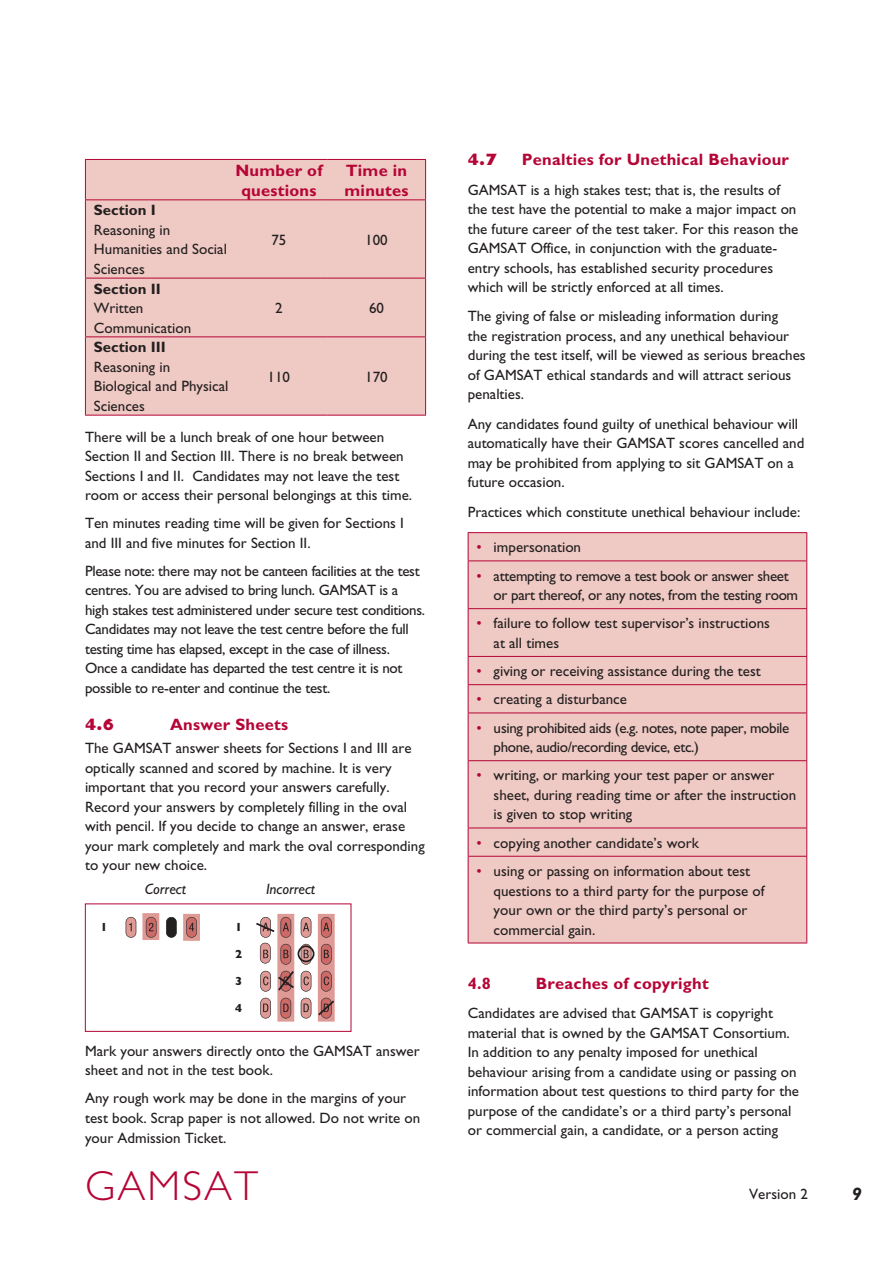
<style>
.page{position:relative;width:893px;height:1263px;background:#fff}
.page>*{position:absolute;margin:0;border:0;box-sizing:border-box;transform-origin:0 0}
.t1{font:300 42px "Gill Sans";letter-spacing:.05em;color:#b50536}
.t2{font:italic 700 18px "Gill Sans";color:#231f20}
.t3{font:700 16.5px/19.5px "Gill Sans";letter-spacing:.015em;color:#b50536;text-align:center}
.t4{font:800 16.5px "Gill Sans";color:#b50536}
.t5{font:15px/19.5px "Gill Sans";color:#231f20}
.t6{font:15px/19.5px "Gill Sans";letter-spacing:-.02em;color:#231f20}
.t7{font:15px/19.5px "Gill Sans";letter-spacing:-.025em;color:#231f20}
.t8{font:700 15px "Gill Sans";color:#231f20}
.t9{font:italic 15px "Gill Sans";color:#231f20}
.t10{font:700 11.85px "Gill Sans";color:#231f20}
.s1{color:#b50536}
</style>
<div class="page">
<div style="left:86px;top:160px;width:339px;height:255px;background:#efc9c3"></div>
<hr style="left:85px;top:160px;width:1px;height:39px;background:#b50536">
<hr style="left:85px;top:159px;width:145px;height:1px;background:#b50536">
<hr style="left:230px;top:159px;width:98px;height:1px;background:#b50536">
<hr style="left:328px;top:159px;width:98px;height:1px;background:#b50536">
<hr style="left:425px;top:160px;width:1px;height:39px;background:#b50536">
<hr style="left:85px;top:200px;width:1px;height:78px;background:#b50536">
<hr style="left:85px;top:199px;width:145px;height:1px;background:#b50536">
<hr style="left:230px;top:199px;width:98px;height:1px;background:#b50536">
<hr style="left:328px;top:199px;width:98px;height:1px;background:#b50536">
<hr style="left:425px;top:200px;width:1px;height:78px;background:#b50536">
<hr style="left:85px;top:278px;width:1px;height:58px;background:#b50536">
<hr style="left:85px;top:278px;width:145px;height:1px;background:#b50536">
<hr style="left:230px;top:278px;width:98px;height:1px;background:#b50536">
<hr style="left:328px;top:278px;width:98px;height:1px;background:#b50536">
<hr style="left:425px;top:278px;width:1px;height:58px;background:#b50536">
<hr style="left:85px;top:337px;width:1px;height:78px;background:#b50536">
<hr style="left:85px;top:336px;width:145px;height:1px;background:#b50536">
<hr style="left:85px;top:415px;width:145px;height:1px;background:#b50536">
<hr style="left:230px;top:336px;width:98px;height:1px;background:#b50536">
<hr style="left:230px;top:415px;width:98px;height:1px;background:#b50536">
<hr style="left:328px;top:336px;width:98px;height:1px;background:#b50536">
<hr style="left:425px;top:337px;width:1px;height:78px;background:#b50536">
<hr style="left:328px;top:415px;width:98px;height:1px;background:#b50536">
<svg style="left:166px;top:917px;width:11px;height:21px"></svg>
<svg style="left:183px;top:914px;width:17px;height:27px"></svg>
<svg style="left:142px;top:913px;width:17px;height:27px"></svg>
<svg style="left:126px;top:917px;width:10px;height:21px"></svg>
<svg style="left:256px;top:914px;width:79px;height:107px"></svg>
<div style="left:85px;top:903px;width:266px;height:129px;border:1px solid #b50536"></div>
<div style="left:469px;top:533px;width:337px;height:410px;background:#efc9c3"></div>
<svg style="left:468px;top:533px;width:1px;height:27px"></svg>
<hr style="left:468px;top:532px;width:339px;height:1px;background:#b50536">
<svg style="left:806px;top:533px;width:1px;height:27px"></svg>
<hr style="left:468px;top:561px;width:1px;height:47px;background:#b50536">
<hr style="left:468px;top:560px;width:339px;height:1px;background:#b50536">
<hr style="left:806px;top:561px;width:1px;height:47px;background:#b50536">
<hr style="left:468px;top:609px;width:1px;height:47px;background:#b50536">
<svg style="left:468px;top:657px;width:1px;height:55px"></svg>
<hr style="left:468px;top:713px;width:1px;height:47px;background:#b50536">
<hr style="left:468px;top:761px;width:1px;height:67px;background:#b50536">
<svg style="left:468px;top:829px;width:1px;height:27px"></svg>
<hr style="left:468px;top:857px;width:1px;height:86px;background:#b50536">
<hr style="left:468px;top:608px;width:339px;height:1px;background:#b50536">
<hr style="left:806px;top:609px;width:1px;height:47px;background:#b50536">
<svg style="left:806px;top:657px;width:1px;height:55px"></svg>
<hr style="left:806px;top:713px;width:1px;height:47px;background:#b50536">
<hr style="left:806px;top:761px;width:1px;height:67px;background:#b50536">
<svg style="left:806px;top:829px;width:1px;height:27px"></svg>
<hr style="left:806px;top:857px;width:1px;height:86px;background:#b50536">
<hr style="left:468px;top:656px;width:339px;height:1px;background:#b50536">
<hr style="left:468px;top:684px;width:339px;height:1px;background:#b50536">
<hr style="left:468px;top:712px;width:339px;height:1px;background:#b50536">
<hr style="left:468px;top:760px;width:339px;height:1px;background:#b50536">
<hr style="left:468px;top:828px;width:339px;height:1px;background:#b50536">
<hr style="left:468px;top:856px;width:339px;height:1px;background:#b50536">
<hr style="left:468px;top:943px;width:339px;height:1px;background:#b50536">
<p class="t3" style="left:235px;top:161px;width:88px">Number of questions</p>
<p class="t3" style="left:345px;top:161px;width:65px;text-align:left">Time in minutes</p>
<p class="t8" style="left:94px;top:201px;width:63px">Section I</p>
<p class="t5" style="left:94px;top:220px;width:135px">Reasoning in<br>Humanities and Social<br>Sciences</p>
<p class="t5" style="left:271px;top:230px;width:16px">75</p>
<p class="t5" style="left:365px;top:230px;width:24px">100</p>
<p class="t8" style="left:94px;top:280px;width:68px">Section II</p>
<p class="t5" style="left:94px;top:298px;width:99px">Written<br>Communication</p>
<p class="t5" style="left:275px;top:298px;width:9px">2</p>
<p class="t5" style="left:369px;top:298px;width:16px">60</p>
<p class="t8" style="left:94px;top:338px;width:73px">Section III</p>
<p class="t5" style="left:94px;top:357px;width:136px">Reasoning in<br>Biological and Physical<br>Sciences</p>
<p class="t5" style="left:268px;top:367px;width:24px">110</p>
<p class="t5" style="left:365px;top:367px;width:24px">170</p>
<p class="t5" style="left:85px;top:427px;width:329px">There will be a lunch break of one hour between Section II and Section III. There is no break between Sections I and II. Candidates may not leave the test room or access their personal belongings at this time.</p>
<p class="t5" style="left:85px;top:514px;width:320px">Ten minutes reading time will be given for Sections I and III and five minutes for Section II.</p>
<p class="t6" style="left:85px;top:561px;width:342px">Please note: there may not be canteen facilities at the test centres. You are advised to bring lunch. GAMSAT is a high stakes test administered under secure test conditions.<br>Candidates may not leave the test centre before the full testing time has elapsed, except in the case of illness.<br>Once a candidate has departed the test centre it is not possible to re-enter and continue the test.</p>
<p class="t4" style="left:85px;top:714px;width:30px">4.6</p>
<p class="t3" style="left:170px;top:714px;width:120px">Answer Sheets</p>
<p class="t5" style="left:85px;top:739px;width:341px">The GAMSAT answer sheets for Sections I and III are optically scanned and scored by machine. It is very important that you record your answers carefully.<br>Record your answers by completely filling in the oval with pencil. If you decide to change an answer, erase your mark completely and mark the oval corresponding to your new choice.</p>
<p class="t9" style="left:145px;top:880px;width:42px">Correct</p>
<p class="t9" style="left:266px;top:880px;width:51px">Incorrect</p>
<p class="t10" style="left:100px;top:920px;width:9px">1</p>
<p class="t10" style="left:235px;top:920px;width:9px">1</p>
<p class="t10" style="left:235px;top:947px;width:9px">2</p>
<p class="t10" style="left:235px;top:974px;width:9px">3</p>
<p class="t10" style="left:235px;top:1001px;width:9px">4</p>
<p class="t5" style="left:85px;top:1041px;width:336px">Mark your answers directly onto the GAMSAT answer sheet and not in the test book.</p>
<p class="t5" style="left:85px;top:1089px;width:337px">Any rough work may be done in the margins of your test book. Scrap paper is not allowed. Do not write on your Admission Ticket.</p>
<h1 class="t1" style="left:85px;top:1162px;width:175px">GAMSAT</h1>
<p class="t4" style="left:468px;top:150px;width:30px">4.7</p>
<p class="t3" style="left:522px;top:150px;width:269px">Penalties for Unethical Behaviour</p>
<p class="t5" style="left:468px;top:180px;width:332px">GAMSAT is a high stakes test; that is, the results of the test have the potential to make a major impact on the future career of the test taker. For this reason the GAMSAT Office, in conjunction with the graduate&shy;entry schools, has established security procedures which will be strictly enforced at all times.</p>
<p class="t5" style="left:468px;top:307px;width:339px">The giving of false or misleading information during<br>the registration process, and any unethical behaviour during the test itself, will be viewed as serious breaches of GAMSAT ethical standards and will attract serious penalties.</p>
<p class="t5" style="left:468px;top:414px;width:338px">Any candidates found guilty of unethical behaviour will automatically have their GAMSAT scores cancelled and may be prohibited from applying to sit GAMSAT on a future occasion.</p>
<p class="t5" style="left:468px;top:502px;width:334px">Practices which constitute unethical behaviour include:</p>
<p class="t5" style="left:477px;top:538px;width:106px"><span class="s1">•</span> impersonation</p>
<p class="t6" style="left:494px;top:566px;width:306px;text-indent:-17px"><span class="s1">•</span> attempting to remove a test book or answer sheet or part thereof, or any notes, from the testing room</p>
<p class="t5" style="left:494px;top:614px;width:278px;text-indent:-17px"><span class="s1">•</span> failure to follow test supervisor’s instructions at all times</p>
<p class="t5" style="left:477px;top:661px;width:286px"><span class="s1">•</span> giving or receiving assistance during the test</p>
<p class="t5" style="left:477px;top:690px;width:152px"><span class="s1">•</span> creating a disturbance</p>
<p class="t7" style="left:494px;top:718px;width:297px;text-indent:-17px"><span class="s1">•</span> using prohibited aids (e.g. notes, note paper, mobile phone, audio/recording device, etc.)</p>
<p class="t5" style="left:494px;top:766px;width:304px;text-indent:-17px"><span class="s1">•</span> writing, or marking your test paper or answer sheet, during reading time or after the instruction is given to stop writing</p>
<p class="t5" style="left:477px;top:833px;width:224px"><span class="s1">•</span> copying another candidate’s work</p>
<p class="t5" style="left:494px;top:861px;width:272px;text-indent:-17px"><span class="s1">•</span> using or passing on information about test questions to a third party for the purpose of your own or the third party’s personal or commercial gain.</p>
<p class="t3" style="left:468px;top:974px;width:25px">4.8</p>
<p class="t3" style="left:536px;top:974px;width:174px">Breaches of copyright</p>
<p class="t5" style="left:468px;top:1004px;width:333px">Candidates are advised that GAMSAT is copyright material that is owned by the GAMSAT Consortium.<br>In addition to any penalty imposed for unethical behaviour arising from a candidate using or passing on information about test questions to third party for the purpose of the candidate’s or a third party’s personal or commercial gain, a candidate, or a person acting</p>
<p class="t5" style="left:749px;top:1184px;width:60px">Version 2</p>
<p class="t2" style="left:852px;top:1183px;width:11px">9</p>
</div>
